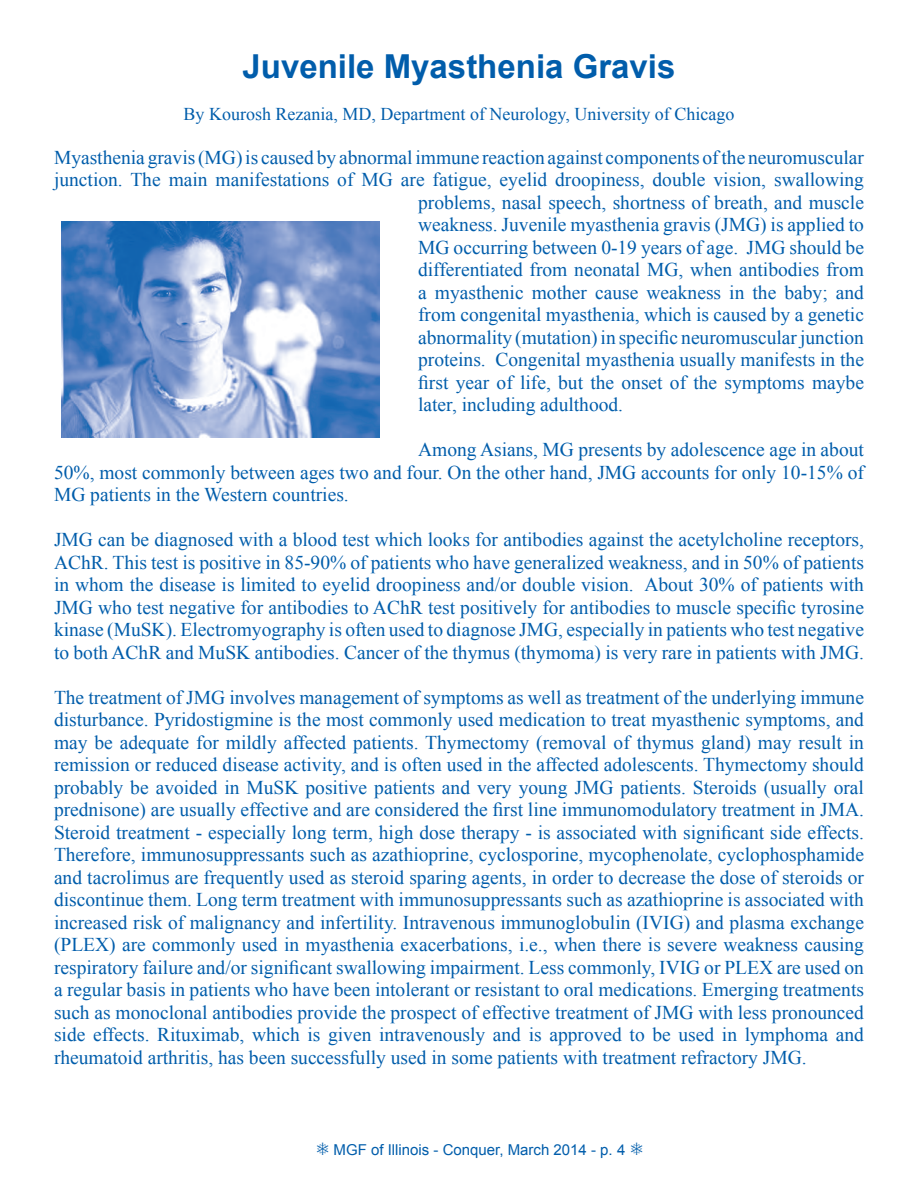
<style>
.page{position:relative;width:918px;height:1188px;background:#fff}
.page>*{position:absolute;margin:0;border:0;box-sizing:border-box;transform-origin:0 0}
.t1{font:700 33px "Arial";color:#015dab}
.t2{font:19.5px/22.5px "Times New Roman";color:#015dab;text-align:justify}
.t3{font:18px "Times New Roman";color:#015dab}
.t4{font:15px "Arial";color:#015dab}
</style>
<div class="page">
<img style="left:61px;top:221px;width:319px;height:216px">
<p class="t1" style="left:243px;top:44px;width:434px">Juvenile Myasthenia Gravis</p>
<p class="t3" style="left:184px;top:102px;width:552px">By Kourosh Rezania, MD, Department of Neurology, University of Chicago</p>
<p class="t2" style="left:54px;top:145px;width:812px">Myasthenia gravis (MG) is caused by abnormal immune reaction against components of the neuromuscular</p>
<p class="t2" style="left:54px;top:168px;width:812px">junction. The main manifestations of MG are fatigue, eyelid droopiness, double vision, swallowing</p>
<p class="t2" style="left:418px;top:190px;width:447px">problems, nasal speech, shortness of breath, and muscle</p>
<p class="t2" style="left:418px;top:213px;width:447px">weakness. Juvenile myasthenia gravis (JMG) is applied to</p>
<p class="t2" style="left:418px;top:235px;width:447px">MG occurring between 0-19 years of age. JMG should be</p>
<p class="t2" style="left:418px;top:258px;width:447px">differentiated from neonatal MG, when antibodies from</p>
<p class="t2" style="left:418px;top:280px;width:447px">a myasthenic mother cause weakness in the baby; and</p>
<p class="t2" style="left:418px;top:303px;width:447px">from congenital myasthenia, which is caused by a genetic</p>
<p class="t2" style="left:418px;top:325px;width:447px">abnormality (mutation) in specific neuromuscular junction</p>
<p class="t2" style="left:418px;top:348px;width:447px">proteins. Congenital myasthenia usually manifests in the</p>
<p class="t2" style="left:418px;top:370px;width:447px">first year of life, but the onset of the symptoms maybe</p>
<p class="t2" style="left:418px;top:393px;width:207px">later, including adulthood.</p>
<p class="t2" style="left:54px;top:438px;width:811px;text-indent:364px">Among Asians, MG presents by adolescence age in about 50%, most commonly between ages two and four. On the other hand, JMG accounts for only 10-15% of MG patients in the Western countries.</p>
<p class="t2" style="left:54px;top:528px;width:812px">JMG can be diagnosed with a blood test which looks for antibodies against the acetylcholine receptors, AChR. This test is positive in 85-90% of patients who have generalized weakness, and in 50% of patients in whom the disease is limited to eyelid droopiness and/or double vision. About 30% of patients with JMG who test negative for antibodies to AChR test positively for antibodies to muscle specific tyrosine kinase (MuSK). Electromyography is often used to diagnose JMG, especially in patients who test negative to both AChR and MuSK antibodies. Cancer of the thymus (thymoma) is very rare in patients with JMG.</p>
<p class="t2" style="left:54px;top:686px;width:812px">The treatment of JMG involves management of symptoms as well as treatment of the underlying immune disturbance. Pyridostigmine is the most commonly used medication to treat myasthenic symptoms, and may be adequate for mildly affected patients. Thymectomy (removal of thymus gland) may result in remission or reduced disease activity, and is often used in the affected adolescents. Thymectomy should probably be avoided in MuSK positive patients and very young JMG patients. Steroids (usually oral prednisone) are usually effective and are considered the first line immunomodulatory treatment in JMA.<br>Steroid treatment - especially long term, high dose therapy - is associated with significant side effects.<br>Therefore, immunosuppressants such as azathioprine, cyclosporine, mycophenolate, cyclophosphamide and tacrolimus are frequently used as steroid sparing agents, in order to decrease the dose of steroids or discontinue them. Long term treatment with immunosuppressants such as azathioprine is associated with increased risk of malignancy and infertility. Intravenous immunoglobulin (IVIG) and plasma exchange (PLEX) are commonly used in myasthenia exacerbations, i.e., when there is severe weakness causing respiratory failure and/or significant swallowing impairment. Less commonly, IVIG or PLEX are used on a regular basis in patients who have been intolerant or resistant to oral medications. Emerging treatments such as monoclonal antibodies provide the prospect of effective treatment of JMG with less pronounced side effects. Rituximab, which is given intravenously and is approved to be used in lymphoma and rheumatoid arthritis, has been successfully used in some patients with treatment refractory JMG.</p>
<p class="t4" style="left:334px;top:1140px;width:293px">MGF of Illinois - Conquer, March 2014 - p. 4</p>
</div>
